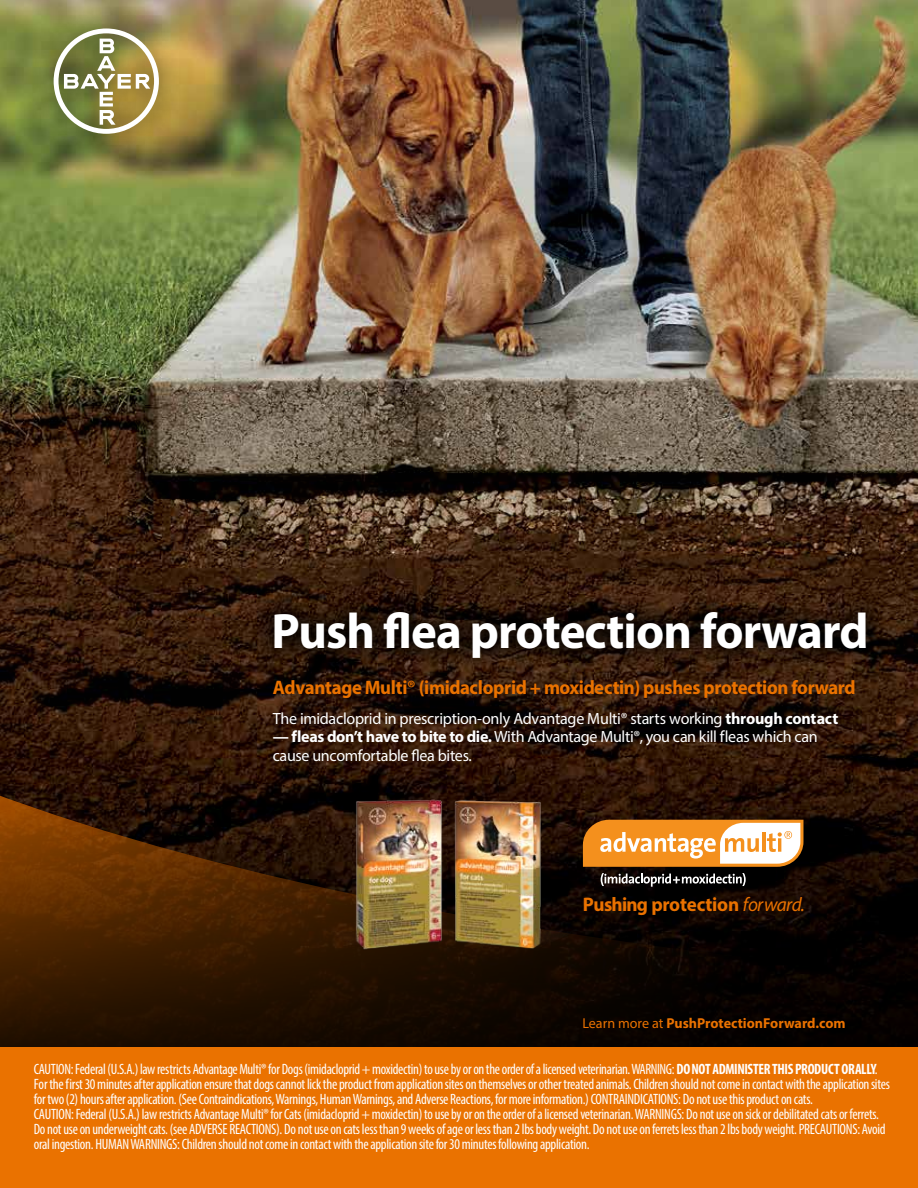
<style>
.page{position:relative;width:918px;height:1188px;background:#fff}
.page>*{position:absolute;margin:0;border:0;box-sizing:border-box;transform-origin:0 0}
.t1{font:700 49.95px "Myriad Pro";letter-spacing:-.02em;color:#fff}
.t2{font:700 19.65px "Myriad Pro";letter-spacing:-.02em;color:#ea7200}
.t3{font:700 19.5px "Myriad Pro";letter-spacing:-.02em;color:#ea7200;scale:.96 1}
.t4{font:16.35px/18.6px "Myriad Pro";letter-spacing:-.02em;color:#fff}
.t5{font:condensed 15px/15px "Myriad Pro";letter-spacing:-.02em;color:#fff;scale:.96 1}
.t6{font:700 14.4px "Myriad Pro";color:#ea7200}
.s1{font-weight:700}
.s2{font-weight:400;font-style:italic}
.s3{font-weight:400}
</style>
<div class="page">
<img style="left:0;top:0;width:918px;height:596px">
<div style="left:31px;top:6px;width:150px;height:150px;background:#000;opacity:.72"></div>
<svg style="left:54px;top:28px;width:105px;height:106px"></svg>
<svg style="left:0;top:596px;width:918px;height:137px;background:#2b1509"></svg>
<svg style="left:0;top:733px;width:918px;height:315px;background:#251102"></svg>
<div style="left:0;top:1048px;width:918px;height:140px;background:#ea7200"></div>
<svg style="left:583px;top:820px;width:220px;height:47px"></svg>
<svg style="left:601px;top:873px;width:145px;height:14px"></svg>
<img style="left:326px;top:791px;width:91px;height:169px">
<img style="left:417px;top:791px;width:154px;height:169px">
<svg style="left:253px;top:590px;width:635px;height:89px;background:#251308"></svg>
<h1 class="t1" style="left:272px;top:598px;width:599px">Push flea protection forward</h1>
<h3 class="t3" style="left:273px;top:675px;width:609px">Advantage Multi® (imidacloprid + moxidectin) pushes protection forward</h3>
<p class="t4" style="left:273px;top:709px;width:567px">The imidacloprid in prescription-only Advantage Multi® starts working <span class="s1">through contact</span></p>
<p class="t4" style="left:273px;top:727px;width:547px"><span class="s1">— fleas don’t have to bite to die.</span> With Advantage Multi®, you can kill fleas which can cause uncomfortable flea bites.</p>
<h2 class="t2" style="left:583px;top:892px;width:223px">Pushing protection <span class="s2">forward.</span></h2>
<p class="t6" style="left:582px;top:1014px;width:265px"><span class="s3">Learn more at</span> PushProtectionForward.com</p>
<p class="t5" style="left:34px;top:1062px;width:893px">CAUTION: Federal (U.S.A.) law restricts Advantage Multi® for Dogs (imidacloprid + moxidectin) to use by or on the order of a licensed veterinarian. WARNING: <span class="s1">DO NOT ADMINISTER THIS PRODUCT ORALLY</span>.<br>For the first 30 minutes after application ensure that dogs cannot lick the product from application sites on themselves or other treated animals. Children should not come in contact with the application sites for two (2) hours after application. (See Contraindications, Warnings, Human Warnings, and Adverse Reactions, for more information.) CONTRAINDICATIONS: Do not use this product on cats.<br>CAUTION: Federal (U.S.A.) law restricts Advantage Multi® for Cats (imidacloprid + moxidectin) to use by or on the order of a licensed veterinarian. WARNINGS: Do not use on sick or debilitated cats or ferrets.<br>Do not use on underweight cats. (see ADVERSE REACTIONS). Do not use on cats less than 9 weeks of age or less than 2 lbs body weight. Do not use on ferrets less than 2 lbs body weight. PRECAUTIONS: Avoid oral ingestion. HUMAN WARNINGS: Children should not come in contact with the application site for 30 minutes following application.</p>
</div>
